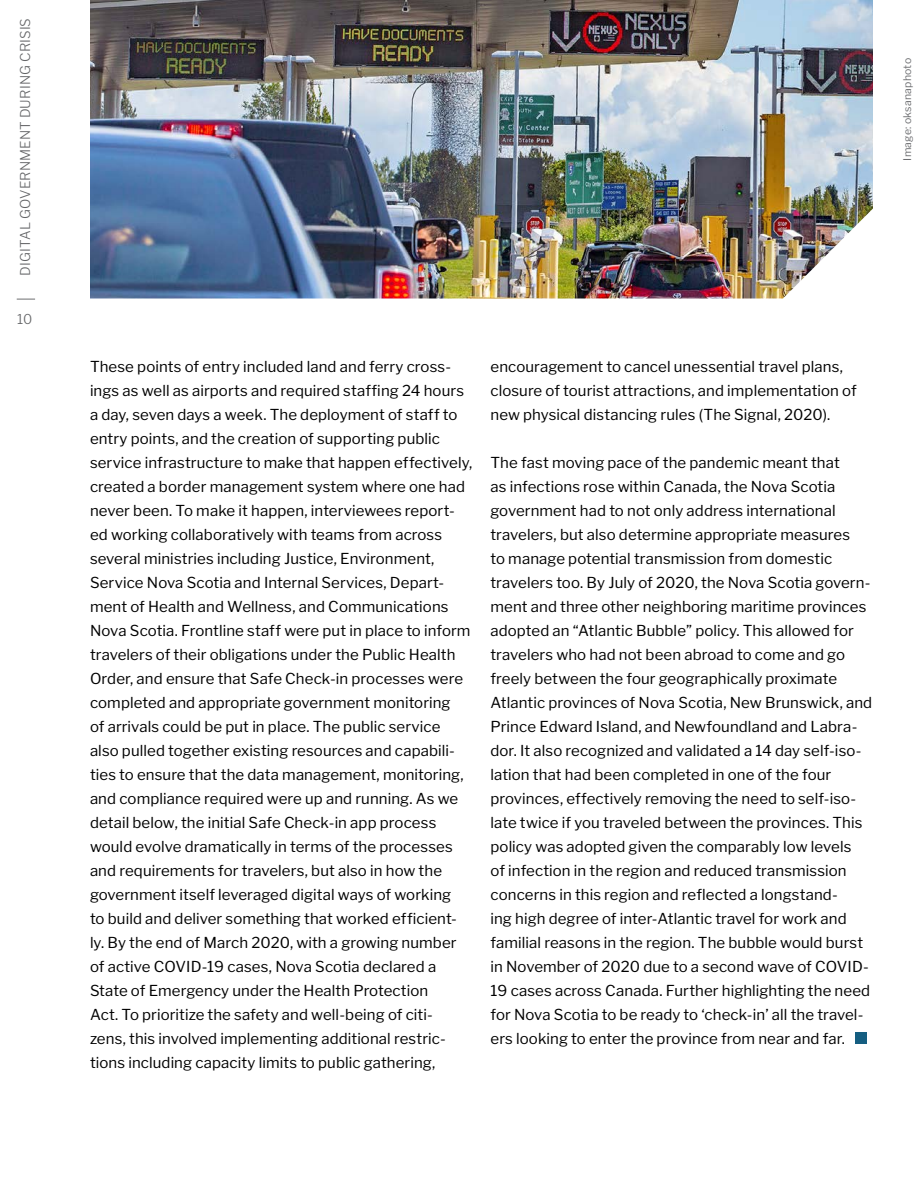
<style>
.page{position:relative;width:918px;height:1188px;background:#fff}
.page>*{position:absolute;margin:0;border:0;box-sizing:border-box;transform-origin:0 0}
.t1{font:100 15px/24px "Libre Franklin";letter-spacing:.005em;color:#000}
.t2{font:100 13.5px "Libre Franklin";letter-spacing:.01em;color:#636466}
.credit{font:100 10.5px "Libre Franklin";letter-spacing:.02em;color:#6d6e71}
</style>
<div class="page">
<svg style="left:17px;top:299px;width:18px;height:1px"></svg>
<div style="left:855px;top:1032px;width:12px;height:12px;background:#155e81"></div>
<img style="left:90px;top:0;width:783px;height:298px">
<p class="t2" style="left:15px;top:276px;width:259px;rotate:-90deg">DIGITAL GOVERNMENT DURING CRISIS</p>
<p class="t2" style="left:17px;top:309px;width:17px">10</p>
<p class="credit" style="left:899px;top:161px;width:104px;rotate:-90deg">Image: oksanaphoto</p>
<p class="t1" style="left:90px;top:353px;width:384px">These points of entry included land and ferry cross&shy;ings as well as airports and required staffing 24 hours a day, seven days a week. The deployment of staff to entry points, and the creation of supporting public service infrastructure to make that happen effectively, created a border management system where one had never been. To make it happen, interviewees report&shy;ed working collaboratively with teams from across several ministries including Justice, Environment, Service Nova Scotia and Internal Services, Depart&shy;ment of Health and Wellness, and Communications Nova Scotia. Frontline staff were put in place to inform travelers of their obligations under the Public Health Order, and ensure that Safe Check-in processes were completed and appropriate government monitoring<br>of arrivals could be put in place. The public service also pulled together existing resources and capabili&shy;ties to ensure that the data management, monitoring, and compliance required were up and running. As we detail below, the initial Safe Check-in app process would evolve dramatically in terms of the processes and requirements for travelers, but also in how the government itself leveraged digital ways of working<br>to build and deliver something that worked efficient&shy;ly. By the end of March 2020, with a growing number of active COVID-19 cases, Nova Scotia declared a State of Emergency under the Health Protection<br>Act. To prioritize the safety and well-being of citi&shy;zens, this involved implementing additional restric&shy;tions including capacity limits to public gathering,</p>
<p class="t1" style="left:490px;top:353px;width:368px">encouragement to cancel unessential travel plans, closure of tourist attractions, and implementation of new physical distancing rules (The Signal, 2020).</p>
<p class="t1" style="left:490px;top:449px;width:383px">The fast moving pace of the pandemic meant that<br>as infections rose within Canada, the Nova Scotia government had to not only address international travelers, but also determine appropriate measures<br>to manage potential transmission from domestic travelers too. By July of 2020, the Nova Scotia govern&shy;ment and three other neighboring maritime provinces adopted an “Atlantic Bubble” policy. This allowed for travelers who had not been abroad to come and go freely between the four geographically proximate Atlantic provinces of Nova Scotia, New Brunswick, and Prince Edward Island, and Newfoundland and Labra&shy;dor. It also recognized and validated a 14 day self-iso&shy;lation that had been completed in one of the four provinces, effectively removing the need to self-iso&shy;late twice if you traveled between the provinces. This policy was adopted given the comparably low levels<br>of infection in the region and reduced transmission concerns in this region and reflected a longstand-<br>ing high degree of inter-Atlantic travel for work and familial reasons in the region. The bubble would burst in November of 2020 due to a second wave of COVID-19 cases across Canada. Further highlighting the need for Nova Scotia to be ready to ‘check-in’ all the travel&shy;ers looking to enter the province from near and far.</p>
</div>
